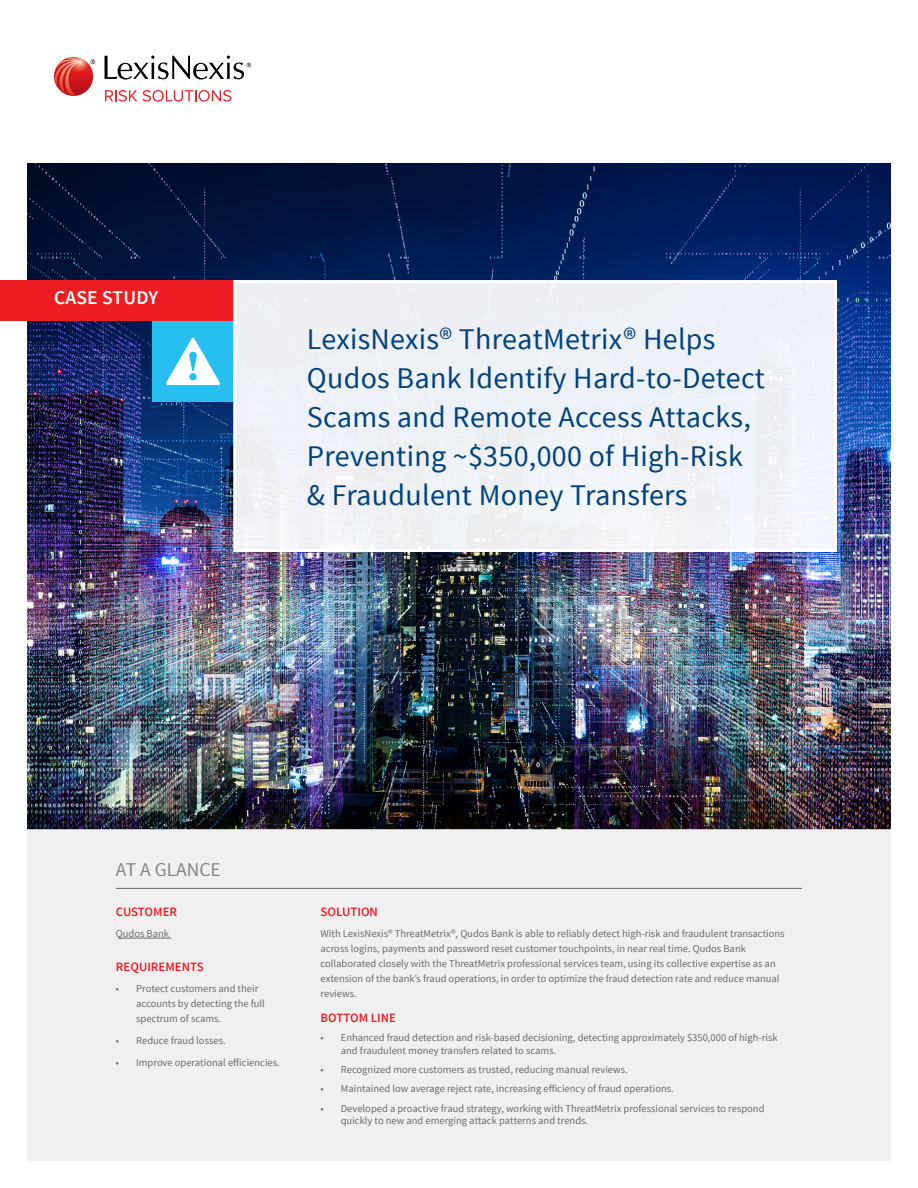
<style>
.page{position:relative;width:918px;height:1188px;background:#fff}
.page>*{position:absolute;margin:0;border:0;box-sizing:border-box;transform-origin:0 0}
.Cover-Header{font:30px/39px "Source Sans Pro";letter-spacing:.01em;color:#01427c}
.Marker-Case_Study{font:600 19.5px "Source Sans Pro";letter-spacing:.01em;color:#fff}
.t1{font:19.5px "Source Sans Pro";color:#636366}
.At_a_Glance_-_H2{font:600 12.75px "Source Sans Pro";color:#ee1d23}
.At_a_Glance_-_Paragr{font:600 12.75px "Source Sans Pro";color:#ee1d23}
.At_a_Glance_-_Paragr-2{font:10.5px/15px "Source Sans Pro";color:#6c6b6c}
</style>
<div class="page">
<img style="left:27px;top:163px;width:864px;height:666px">
<div style="left:152px;top:321px;width:82px;height:81px;background:#26bff0"></div>
<svg style="left:105px;top:90px;width:32px;height:12px"></svg>
<svg style="left:143px;top:90px;width:88px;height:12px"></svg>
<svg style="left:105px;top:56px;width:146px;height:24px"></svg>
<svg style="left:54px;top:57px;width:41px;height:39px"></svg>
<div style="left:0;top:280px;width:233px;height:41px;background:#ee1d23"></div>
<div style="left:234px;top:280px;width:603px;height:272px;background:#edf0f5"></div>
<div style="left:233px;top:280px;width:604px;height:272px;border:3px solid #fff"></div>
<div style="left:27px;top:829px;width:864px;height:332px;background:#ededee"></div>
<hr style="left:118px;top:938px;width:53px;height:1px;background:#6c6b6c">
<hr style="left:116px;top:888px;width:686px;height:1px;background:#63656a">
<svg style="left:166px;top:337px;width:54px;height:48px"></svg>
<p class="Marker-Case_Study" style="left:54px;top:286px;width:106px">CASE STUDY</p>
<p class="Cover-Header" style="left:307px;top:320px;width:460px">LexisNexis® ThreatMetrix® Helps Qudos Bank Identify Hard-to-Detect Scams and Remote Access Attacks, Preventing ~$350,000 of High-Risk &amp; Fraudulent Money Transfers</p>
<h2 class="t1" style="left:116px;top:857px;width:106px">AT A GLANCE</h2>
<p class="At_a_Glance_-_H2" style="left:116px;top:904px;width:63px">CUSTOMER</p>
<p class="At_a_Glance_-_Paragr-2" style="left:116px;top:926px;width:55px">Qudos Bank</p>
<p class="At_a_Glance_-_Paragr" style="left:116px;top:958px;width:89px">REQUIREMENTS</p>
<p class="At_a_Glance_-_Paragr-2" style="left:136px;top:981px;width:130px;text-indent:-20px">• Protect customers and their accounts by detecting the full spectrum of scams.</p>
<p class="At_a_Glance_-_Paragr-2" style="left:116px;top:1033px;width:111px">• Reduce fraud losses.</p>
<p class="At_a_Glance_-_Paragr-2" style="left:116px;top:1055px;width:165px">• Improve operational efficiencies.</p>
<p class="At_a_Glance_-_H2" style="left:321px;top:904px;width:59px">SOLUTION</p>
<p class="At_a_Glance_-_Paragr-2" style="left:321px;top:926px;width:466px">With LexisNexis® ThreatMetrix®, Qudos Bank is able to reliably detect high-risk and fraudulent transactions across logins, payments and password reset customer touchpoints, in near real time. Qudos Bank collaborated closely with the ThreatMetrix professional services team, using its collective expertise as an extension of the bank’s fraud operations, in order to optimize the fraud detection rate and reduce manual reviews.</p>
<p class="At_a_Glance_-_H2" style="left:321px;top:1010px;width:77px">BOTTOM LINE</p>
<p class="At_a_Glance_-_Paragr-2" style="left:341px;top:1031px;width:438px;line-height:12.6px;text-indent:-20px">• Enhanced fraud detection and risk-based decisioning, detecting approximately $350,000 of high-risk and fraudulent money transfers related to scams.</p>
<p class="At_a_Glance_-_Paragr-2" style="left:321px;top:1062px;width:309px">• Recognized more customers as trusted, reducing manual reviews.</p>
<p class="At_a_Glance_-_Paragr-2" style="left:321px;top:1081px;width:355px">• Maintained low average reject rate, increasing efficiency of fraud operations.</p>
<p class="At_a_Glance_-_Paragr-2" style="left:341px;top:1102px;width:425px;line-height:12.6px;text-indent:-20px">• Developed a proactive fraud strategy, working with ThreatMetrix professional services to respond quickly to new and emerging attack patterns and trends.</p>
</div>
